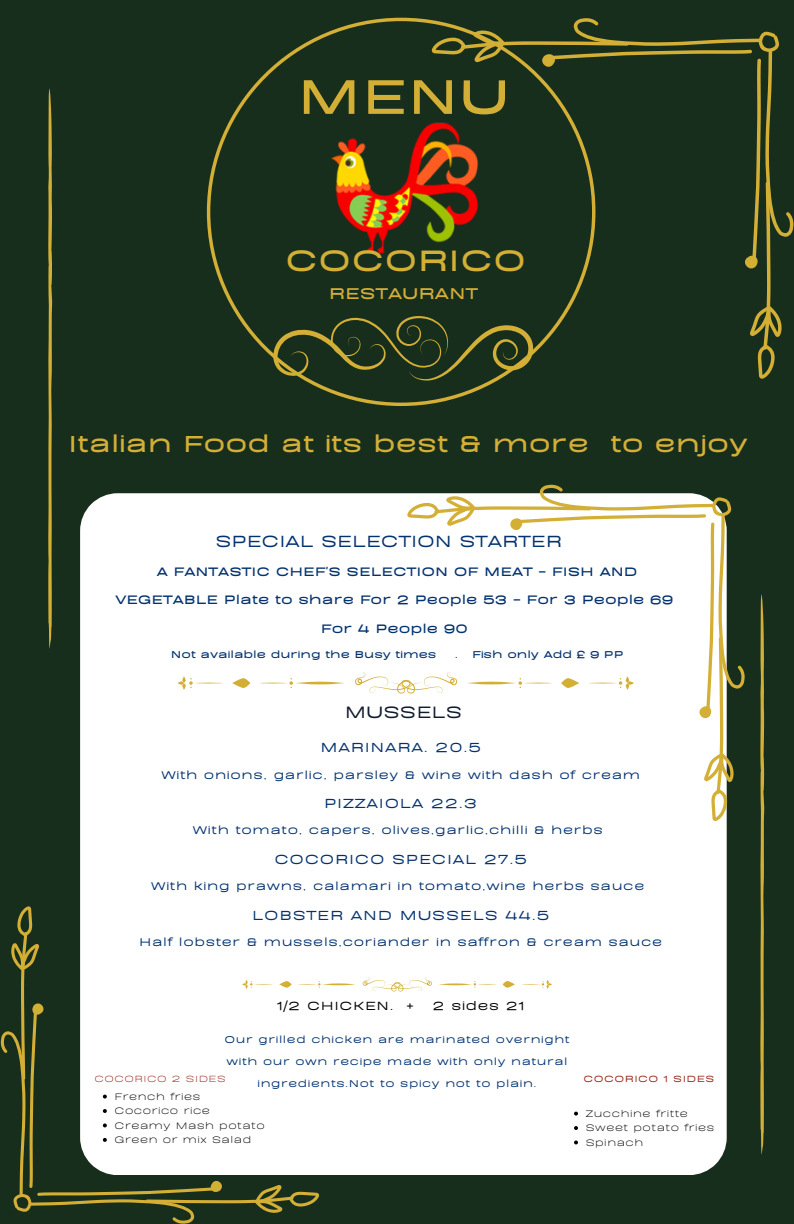
<style>
.page{position:relative;width:794px;height:1224px;background:#fff}
.page>*{position:absolute;margin:0;border:0;box-sizing:border-box;transform-origin:0 0}
.t1{font:900 56px "BD Sans";color:#d4af36}
.t2{font:900 34.04px "BD Sans";color:#d4af36}
.t3{font:900 26.69px "BD Sans";color:#d4af36}
.t4{font:700 18.99px "BD Sans";color:#0f1b2f}
.t5{font:700 18.64px "BD Sans";color:#033270}
.t6{font:900 18.03px "BD Sans";color:#d4af36}
.t7{font:700 15.14px "BD Sans";letter-spacing:.05em;color:#033270}
.t8{font:900 14.17px/28.5px "BD Sans";color:#033270;text-align:center}
.t9{font:700 13.65px "BD Sans";letter-spacing:.05em;color:#000}
.t10{font:700 12.86px "BD Sans";letter-spacing:.05em;color:#033270}
.t11{font:900 11.46px "BD Sans";color:#033270}
.t12{font:700 11.29px/22.3px "BD Sans";letter-spacing:.05em;color:#033270;text-align:center}
.t13{font:10.76px "BD Sans";letter-spacing:.05em;color:#000}
.t14{font:10.33px "BD Sans";letter-spacing:.05em;color:#962417}
.t15{font:700 10.33px "BD Sans";letter-spacing:.05em;color:#962417}
</style>
<div class="page">
<div style="left:0;top:0;width:793px;height:1224px;background:#172e1d"></div>
<svg style="left:48px;top:88px;width:4px;height:561px;background:#a68f2f"></svg>
<svg style="left:760px;top:594px;width:4px;height:561px;background:#a68f2f"></svg>
<svg style="left:207px;top:66px;width:290px;height:340px"></svg>
<svg style="left:273px;top:18px;width:520px;height:363px"></svg>
<img style="left:310px;top:122px;width:173px;height:133px">
<div style="left:80px;top:493px;width:646px;height:682px;background:#fff"></div>
<svg style="left:355px;top:485px;width:389px;height:336px;background:#edede7"></svg>
<hr style="left:296px;top:682px;width:48px;height:2px;background:#d4af36;border-radius:50%">
<svg style="left:259px;top:678px;width:34px;height:10px"></svg>
<svg style="left:232px;top:678px;width:18px;height:10px"></svg>
<svg style="left:177px;top:676px;width:46px;height:14px"></svg>
<svg style="left:574px;top:1112px;width:4px;height:3px"></svg>
<svg style="left:574px;top:1126px;width:4px;height:4px"></svg>
<svg style="left:574px;top:1140px;width:4px;height:4px"></svg>
<svg style="left:362px;top:977px;width:70px;height:14px"></svg>
<hr style="left:438px;top:983px;width:33px;height:2px;background:#d4af36;border-radius:50%">
<svg style="left:473px;top:981px;width:23px;height:7px"></svg>
<svg style="left:502px;top:981px;width:13px;height:7px"></svg>
<svg style="left:521px;top:980px;width:31px;height:9px"></svg>
<hr style="left:322px;top:983px;width:33px;height:2px;background:#d4af36;border-radius:50%">
<svg style="left:1px;top:906px;width:319px;height:318px"></svg>
<h2 class="t1" style="left:297px;top:56px;width:214px">MENU</h2>
<h1 class="t2" style="left:285px;top:235px;width:242px">COCORICO</h1>
<p class="t6" style="left:329px;top:280px;width:151px">RESTAURANT</p>
<p class="t3" style="left:68px;top:425px;width:681px">Italian Food at its best &amp; more to enjoy</p>
<h4 class="t5" style="left:215px;top:527px;width:348px">SPECIAL SELECTION STARTER</h4>
<p class="t8" style="left:115px;top:555px;width:559px">A FANTASTIC CHEF'S SELECTION OF MEAT - FISH AND<br>VEGETABLE Plate to share For 2 People 53 - For 3 People 69<br>For 4 People 90</p>
<p class="t11" style="left:171px;top:646px;width:267px">Not available during the Busy times</p>
<p class="t11" style="left:455px;top:646px;width:170px">. Fish only Add £ 9 PP</p>
<p class="t4" style="left:345px;top:699px;width:119px">MUSSELS</p>
<p class="t7" style="left:320px;top:737px;width:162px">MARINARA. 20.5</p>
<p class="t10" style="left:161px;top:765px;width:480px">With onions, garlic, parsley &amp; wine with dash of cream</p>
<p class="t7" style="left:324px;top:792px;width:154px">PIZZAIOLA 22.3</p>
<p class="t10" style="left:193px;top:821px;width:411px">With tomato, capers, olives,garlic,chilli &amp; herbs</p>
<p class="t7" style="left:274px;top:848px;width:254px">COCORICO SPECIAL 27.5</p>
<p class="t10" style="left:151px;top:877px;width:494px">With king prawns, calamari in tomato,wine herbs sauce</p>
<p class="t7" style="left:252px;top:904px;width:298px">LOBSTER AND MUSSELS 44.5</p>
<p class="t10" style="left:139px;top:933px;width:524px">Half lobster &amp; mussels,coriander in saffron &amp; cream sauce</p>
<p class="t9" style="left:277px;top:996px;width:138px">1/2 CHICKEN. +</p>
<p class="t9" style="left:433px;top:996px;width:93px">2 sides 21</p>
<h3 class="t12" style="left:224px;top:1026px;width:346px">Our grilled chicken are marinated overnight with our own recipe made with only natural ingredients.Not to spicy not to plain.</h3>
<h5 class="t14" style="left:94px;top:1071px;width:133px">COCORICO 2 SIDES</h5>
<p class="t13" style="left:115px;top:1089px;width:87px">French fries</p>
<h5 class="t13" style="left:115px;top:1103px;width:97px">Cocorico rice</h5>
<p class="t13" style="left:115px;top:1117px;width:152px">Creamy Mash potato</p>
<h5 class="t13" style="left:115px;top:1132px;width:138px">Green or mix Salad</h5>
<p class="t15" style="left:583px;top:1071px;width:132px">COCORICO 1 SIDES</p>
<p class="t13" style="left:585px;top:1106px;width:104px">Zucchine fritte</p>
<p class="t13" style="left:585px;top:1120px;width:130px">Sweet potato fries</p>
<h6 class="t13" style="left:585px;top:1134px;width:59px">Spinach</h6>
</div>
